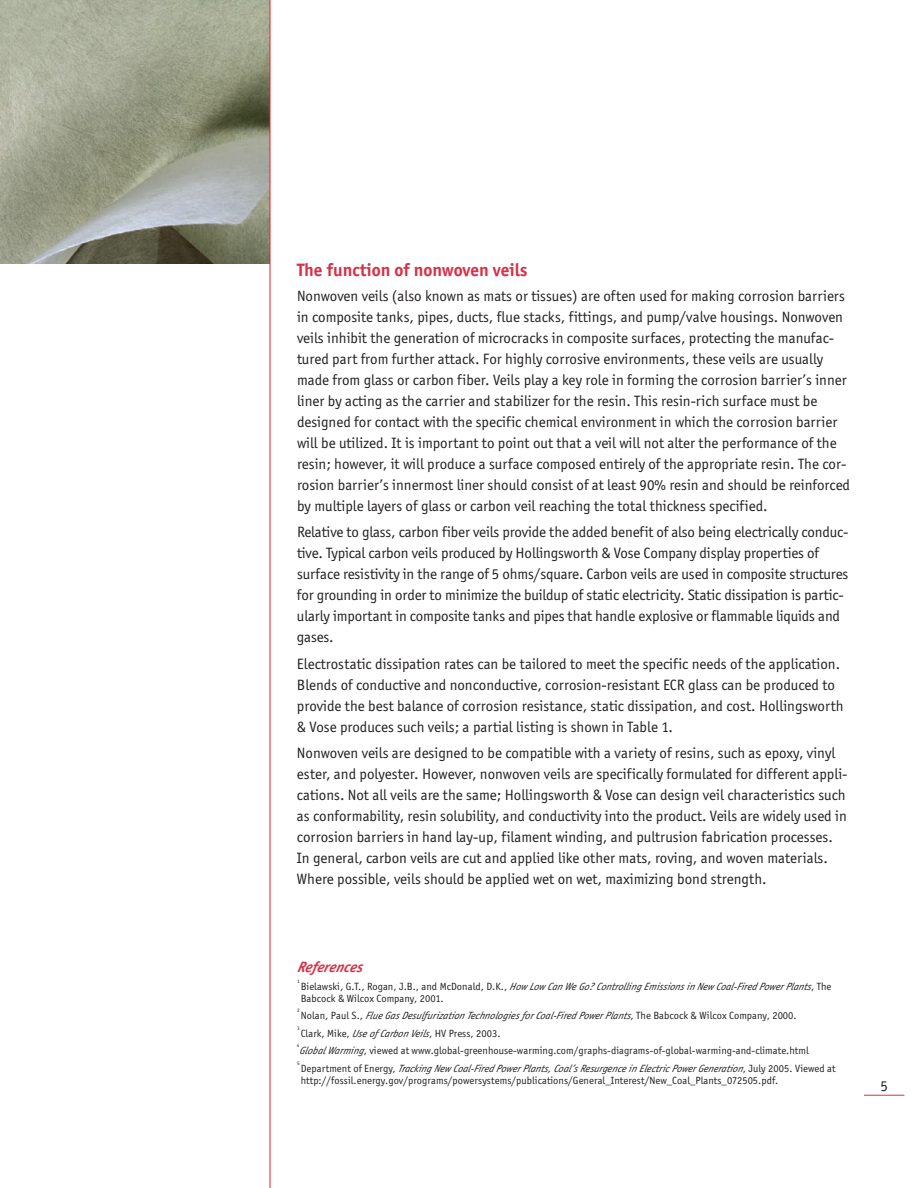
<style>
.page{position:relative;width:918px;height:1188px;background:#fff}
.page>*{position:absolute;margin:0;border:0;box-sizing:border-box;transform-origin:0 0}
.t1{font:700 18px "Officina San ITC";color:#d63247}
.t2{font:15px/21px "Officina San ITC";color:#231f20}
.t3{font:italic 700 15px "Officina San ITC";color:#d63247}
.t4{font:15px "Officina San ITC Book SC";color:#231f20}
.t5{font:10.5px/12px "Officina San ITC";letter-spacing:.005em;color:#231f20}
.t6{font:italic 10.5px "Officina San ITC";letter-spacing:.005em;color:#231f20}
.t7{font:5.25px "Officina San ITC";color:#231f20}
.s1{font-style:italic}
.s2{font-style:normal}
</style>
<div class="page">
<img style="left:0;top:0;width:270px;height:263px">
<hr style="left:270px;top:0;width:1px;height:1188px;background:#ee1e24">
<hr style="left:864px;top:1095px;width:41px;height:1px;background:#d63247">
<p class="t1" style="left:297px;top:263px;width:232px">The function of nonwoven veils</p>
<p class="t2" style="left:297px;top:287px;width:555px">Nonwoven veils (also known as mats or tissues) are often used for making corrosion barriers in composite tanks, pipes, ducts, flue stacks, fittings, and pump/valve housings. Nonwoven veils inhibit the generation of microcracks in composite surfaces, protecting the manufac&shy;tured part from further attack. For highly corrosive environments, these veils are usually made from glass or carbon fiber. Veils play a key role in forming the corrosion barrier’s inner liner by acting as the carrier and stabilizer for the resin. This resin-rich surface must be designed for contact with the specific chemical environment in which the corrosion barrier will be utilized. It is important to point out that a veil will not alter the performance of the resin; however, it will produce a surface composed entirely of the appropriate resin. The cor&shy;rosion barrier’s innermost liner should consist of at least 90% resin and should be reinforced by multiple layers of glass or carbon veil reaching the total thickness specified.</p>
<p class="t2" style="left:297px;top:523px;width:553px">Relative to glass, carbon fiber veils provide the added benefit of also being electrically conduc&shy;tive. Typical carbon veils produced by Hollingsworth &amp; Vose Company display properties of surface resistivity in the range of 5 ohms/square. Carbon veils are used in composite structures for grounding in order to minimize the buildup of static electricity. Static dissipation is partic&shy;ularly important in composite tanks and pipes that handle explosive or flammable liquids and gases.</p>
<p class="t2" style="left:297px;top:654px;width:548px">Electrostatic dissipation rates can be tailored to meet the specific needs of the application.<br>Blends of conductive and nonconductive, corrosion-resistant ECR glass can be produced to provide the best balance of corrosion resistance, static dissipation, and cost. Hollingsworth &amp; Vose produces such veils; a partial listing is shown in Table 1.</p>
<p class="t2" style="left:297px;top:744px;width:552px">Nonwoven veils are designed to be compatible with a variety of resins, such as epoxy, vinyl ester, and polyester. However, nonwoven veils are specifically formulated for different appli&shy;cations. Not all veils are the same; Hollingsworth &amp; Vose can design veil characteristics such as conformability, resin solubility, and conductivity into the product. Veils are widely used in corrosion barriers in hand lay-up, filament winding, and pultrusion fabrication processes.<br>In general, carbon veils are cut and applied like other mats, roving, and woven materials.<br>Where possible, veils should be applied wet on wet, maximizing bond strength.</p>
<p class="t3" style="left:297px;top:961px;width:70px">References</p>
<p class="t7" style="left:297px;top:979px;width:4px">1</p>
<p class="t5" style="left:301px;top:981px;width:532px">Bielawski, G.T., Rogan, J.B., and McDonald, D.K., <span class="s1">HowLowCan WeGo? Controlling Emissions in New Coal-Fired Power Plants</span>, The<br>Babcock &amp; Wilcox Company, 2001.</p>
<p class="t7" style="left:297px;top:1009px;width:4px">2</p>
<p class="t6" style="left:301px;top:1012px;width:497px"><span class="s2">Nolan, Paul S.,</span> Flue Gas Desulfurization Technologies for Coal-Fired Power Plants<span class="s2">, The Babcock &amp; Wilcox Company, 2000.</span></p>
<p class="t7" style="left:297px;top:1026px;width:4px">3</p>
<p class="t5" style="left:301px;top:1028px;width:201px">Clark, Mike, <span class="s1">Use of Carbon Veils</span>, HV Press, 2003.</p>
<p class="t7" style="left:297px;top:1043px;width:4px">4</p>
<p class="t5" style="left:300px;top:1046px;width:511px"><span class="s1">Global Warming</span>, viewed at www.global-greenhouse-warming.com/graphs-diagrams-of-global-warming-and-climate.html</p>
<p class="t7" style="left:297px;top:1061px;width:4px">5</p>
<p class="t5" style="left:301px;top:1063px;width:536px">Department of Energy, <span class="s1">Tracking New Coal-Fired Power Plants,Coal’s Resurgence in Electric Power Generation</span>, July 2005. Viewed at http://fossil.energy.gov/programs/powersystems/publications/General_Interest/New_Coal_Plants_072505.pdf.</p>
<p class="t4" style="left:880px;top:1080px;width:9px">5</p>
</div>
